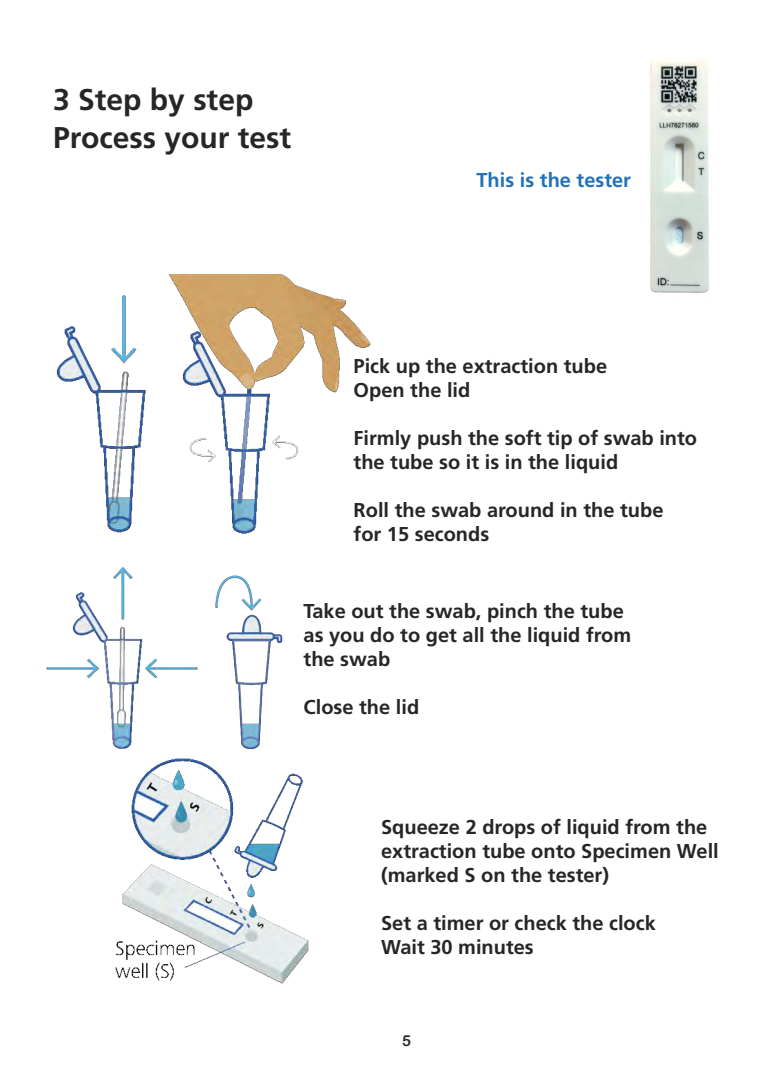
<style>
.page{position:relative;width:780px;height:1088px;background:#fff}
.page>*{position:absolute;margin:0;border:0;box-sizing:border-box;transform-origin:0 0}
.t1{font:700 30px/38.2px "Frutiger LT";color:#272526}
.t2{font:700 20px/24px "Frutiger LT";color:#272526}
.t3{font:700 20px "Frutiger LT";letter-spacing:-.005em;color:#2171b9}
.t4{font:15px "Arial Rounded MT Bold";color:#272526}
</style>
<div class="page">
<img style="left:56px;top:295px;width:90px;height:238px">
<img style="left:169px;top:274px;width:202px;height:260px">
<img style="left:46px;top:567px;width:122px;height:174px">
<img style="left:168px;top:575px;width:115px;height:166px">
<img style="left:112px;top:741px;width:197px;height:243px">
<img style="left:650px;top:58px;width:59px;height:235px">
<h1 class="t1" style="left:53px;top:83px;width:239px">3 Step by step<br>Process your test</h1>
<p class="t3" style="left:476px;top:172px;width:156px">This is the tester</p>
<p class="t2" style="left:353px;top:356px;width:255px">Pick up the extraction tube<br>Open the lid</p>
<p class="t2" style="left:353px;top:428px;width:345px">Firmly push the soft tip of swab into the tube so it is in the liquid</p>
<p class="t2" style="left:353px;top:500px;width:311px">Roll the swab around in the tube for 15 seconds</p>
<p class="t2" style="left:303px;top:601px;width:329px">Take out the swab, pinch the tube as you do to get all the liquid from the swab</p>
<p class="t2" style="left:303px;top:697px;width:117px">Close the lid</p>
<p class="t2" style="left:381px;top:816px;width:339px">Squeeze 2 drops of liquid from the extraction tube onto Specimen Well (marked S on the tester)</p>
<p class="t2" style="left:381px;top:912px;width:276px">Set a timer or check the clock<br>Wait 30 minutes</p>
<p class="t4" style="left:402px;top:1032px;width:10px">5</p>
</div>
